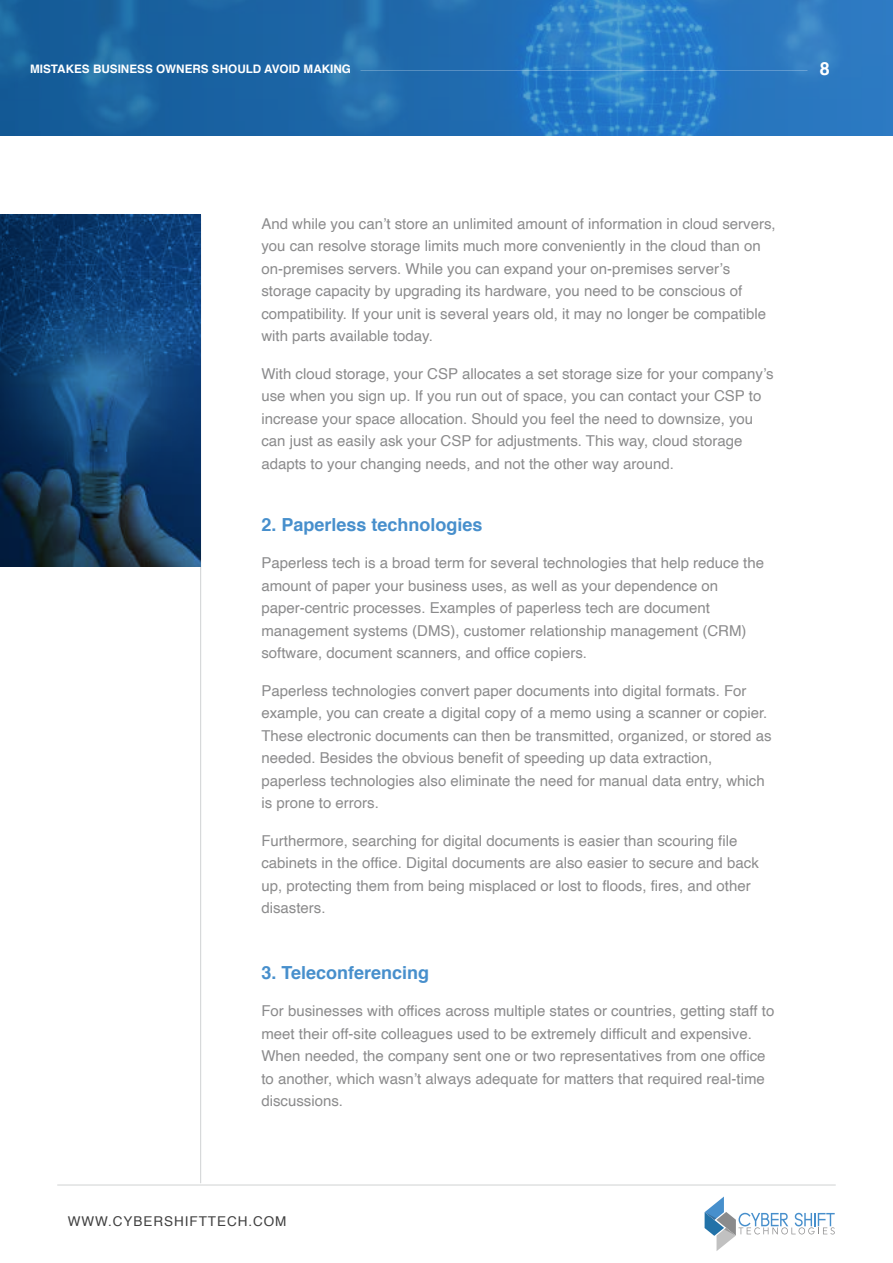
<style>
.page{position:relative;width:893px;height:1263px;background:#fff}
.page>*{position:absolute;margin:0;border:0;box-sizing:border-box;transform-origin:0 0}
.t1{font:700 18px "Helvetica";color:#478fcc}
.t2{font:700 18px "Helvetica";color:#fff}
.t3{font:15px/22.5px "Helvetica";color:#8b8b8c}
.t4{font:13.5px "Helvetica";letter-spacing:.07em;color:#404040}
.t5{font:700 11.7px "Helvetica";color:#fff}
</style>
<div class="page">
<hr style="left:200px;top:215px;width:1px;height:968px;background:#d0d2d3">
<svg style="left:0;top:215px;width:201px;height:352px;background:#113e6b"></svg>
<hr style="left:57px;top:1185px;width:779px;height:1px;background:#d0d2d3">
<svg style="left:705px;top:1196px;width:130px;height:55px"></svg>
<img style="left:0;top:0;width:893px;height:136px">
<p class="t5" style="left:30px;top:60px;width:322px">MISTAKES BUSINESS OWNERS SHOULD AVOID MAKING</p>
<p class="t2" style="left:820px;top:54px;width:12px">8</p>
<p class="t3" style="left:261px;top:213px;width:516px">And while you can’t store an unlimited amount of information in cloud servers, you can resolve storage limits much more conveniently in the cloud than on on-premises servers. While you can expand your on-premises server’s storage capacity by upgrading its hardware, you need to be conscious of compatibility. If your unit is several years old, it may no longer be compatible with parts available today.</p>
<p class="t3" style="left:261px;top:363px;width:514px">With cloud storage, your CSP allocates a set storage size for your company’s use when you sign up. If you run out of space, you can contact your CSP to increase your space allocation. Should you feel the need to downsize, you can just as easily ask your CSP for adjustments. This way, cloud storage adapts to your changing needs, and not the other way around.</p>
<p class="t1" style="left:261px;top:510px;width:223px">2. Paperless technologies</p>
<p class="t3" style="left:261px;top:552px;width:504px">Paperless tech is a broad term for several technologies that help reduce the amount of paper your business uses, as well as your dependence on paper-centric processes. Examples of paperless tech are document management systems (DMS), customer relationship management (CRM) software, document scanners, and office copiers.</p>
<p class="t3" style="left:261px;top:679px;width:512px">Paperless technologies convert paper documents into digital formats. For example, you can create a digital copy of a memo using a scanner or copier.<br>These electronic documents can then be transmitted, organized, or stored as needed. Besides the obvious benefit of speeding up data extraction, paperless technologies also eliminate the need for manual data entry, which is prone to errors.</p>
<p class="t3" style="left:261px;top:829px;width:499px">Furthermore, searching for digital documents is easier than scouring file cabinets in the office. Digital documents are also easier to secure and back up, protecting them from being misplaced or lost to floods, fires, and other disasters.</p>
<p class="t1" style="left:261px;top:958px;width:169px">3. Teleconferencing</p>
<p class="t3" style="left:261px;top:1000px;width:515px">For businesses with offices across multiple states or countries, getting staff to meet their off-site colleagues used to be extremely difficult and expensive.<br>When needed, the company sent one or two representatives from one office to another, which wasn’t always adequate for matters that required real-time discussions.</p>
<p class="t4" style="left:68px;top:1211px;width:220px">WWW.CYBERSHIFTTECH.COM</p>
</div>
